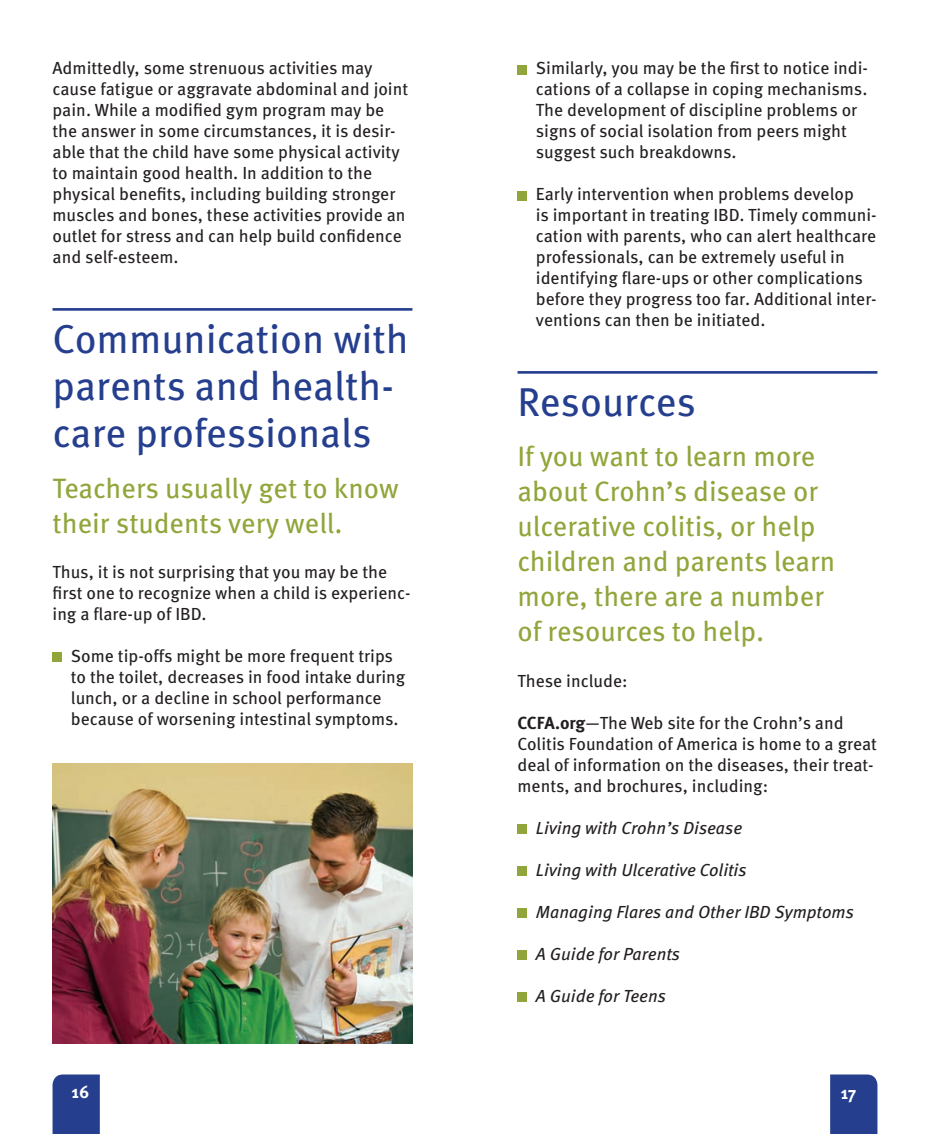
<style>
.page{position:relative;width:930px;height:1134px;background:#fff}
.page>*{position:absolute;margin:0;border:0;box-sizing:border-box;transform-origin:0 0}
.t1{font:40.25px/47.2px "Meta Pro";color:#253f8e}
.t2{font:28px/35px "Meta Pro";color:#90a63b}
.t3{font:17.5px/21px "Meta Pro";color:#231f20}
.t4{font:italic 17.5px "Meta Pro";color:#231f20}
.t5{font:700 17.5px "Meta";color:#fff}
.t6{font:700 17.5px "Meta Pro";color:#fff}
.s1{font-weight:700}
</style>
<div class="page">
<img style="left:52px;top:764px;width:360px;height:279px">
<div style="left:830px;top:1074px;width:47px;height:60px;background:#253f8e"></div>
<hr style="left:517px;top:371px;width:360px;height:3px;background:#253f8e">
<div style="left:517px;top:824px;width:10px;height:10px;background:#90a63b"></div>
<div style="left:517px;top:866px;width:10px;height:10px;background:#90a63b"></div>
<div style="left:517px;top:191px;width:10px;height:9px;background:#90a63b"></div>
<div style="left:517px;top:908px;width:10px;height:10px;background:#90a63b"></div>
<div style="left:517px;top:950px;width:10px;height:10px;background:#90a63b"></div>
<div style="left:517px;top:992px;width:10px;height:10px;background:#90a63b"></div>
<div style="left:517px;top:65px;width:10px;height:9px;background:#90a63b"></div>
<div style="left:52px;top:1074px;width:48px;height:60px;background:#253f8e"></div>
<hr style="left:52px;top:308px;width:360px;height:3px;background:#253f8e">
<div style="left:52px;top:653px;width:10px;height:9px;background:#90a63b"></div>
<p class="t3" style="left:52px;top:60px;width:357px">Admittedly, some strenuous activities may cause fatigue or aggravate abdominal and joint pain. While a modified gym program may be the answer in some circumstances, it is desir&shy;able that the child have some physical activity to maintain good health. In addition to the physical benefits, including building stronger muscles and bones, these activities provide an outlet for stress and can help build confidence and self-esteem.</p>
<h1 class="t1" style="left:52px;top:319px;width:357px">Communication with parents and health&shy;care professionals</h1>
<h2 class="t2" style="left:52px;top:473px;width:347px">Teachers usually get to know their students very well.</h2>
<p class="t3" style="left:52px;top:564px;width:359px">Thus, it is not surprising that you may be the first one to recognize when a child is experienc&shy;ing a flare-up of IBD.</p>
<p class="t3" style="left:71px;top:648px;width:336px">Some tip-offs might be more frequent trips to the toilet, decreases in food intake during lunch, or a decline in school performance because of worsening intestinal symptoms.</p>
<p class="t6" style="left:72px;top:1086px;width:19px">16</p>
<p class="t3" style="left:536px;top:60px;width:333px">Similarly, you may be the first to notice indi&shy;cations of a collapse in coping mechanisms.<br>The development of discipline problems or signs of social isolation from peers might suggest such breakdowns.</p>
<p class="t3" style="left:536px;top:186px;width:342px">Early intervention when problems develop<br>is important in treating IBD. Timely communi&shy;cation with parents, who can alert healthcare professionals, can be extremely useful in identifying flare-ups or other complications before they progress too far. Additional inter&shy;ventions can then be initiated.</p>
<h1 class="t1" style="left:517px;top:382px;width:180px">Resources</h1>
<h2 class="t2" style="left:517px;top:442px;width:319px">If you want to learn more about Crohn’s disease or ulcerative colitis, or help children and parents learn more, there are a number of resources to help.</h2>
<p class="t3" style="left:517px;top:672px;width:112px">These include:</p>
<p class="t3" style="left:517px;top:714px;width:361px"><span class="s1">CCFA.org</span>—The Web site for the Crohn’s and Colitis Foundation of America is home to a great deal of information on the diseases, their treat&shy;ments, and brochures, including:</p>
<p class="t4" style="left:536px;top:822px;width:208px">Living with Crohn’s Disease</p>
<p class="t4" style="left:536px;top:864px;width:212px">Living with Ulcerative Colitis</p>
<p class="t4" style="left:536px;top:906px;width:319px">Managing Flares and Other IBD Symptoms</p>
<p class="t4" style="left:536px;top:948px;width:146px">A Guide for Parents</p>
<p class="t4" style="left:536px;top:990px;width:132px">A Guide for Teens</p>
<p class="t5" style="left:840px;top:1086px;width:17px">17</p>
</div>
